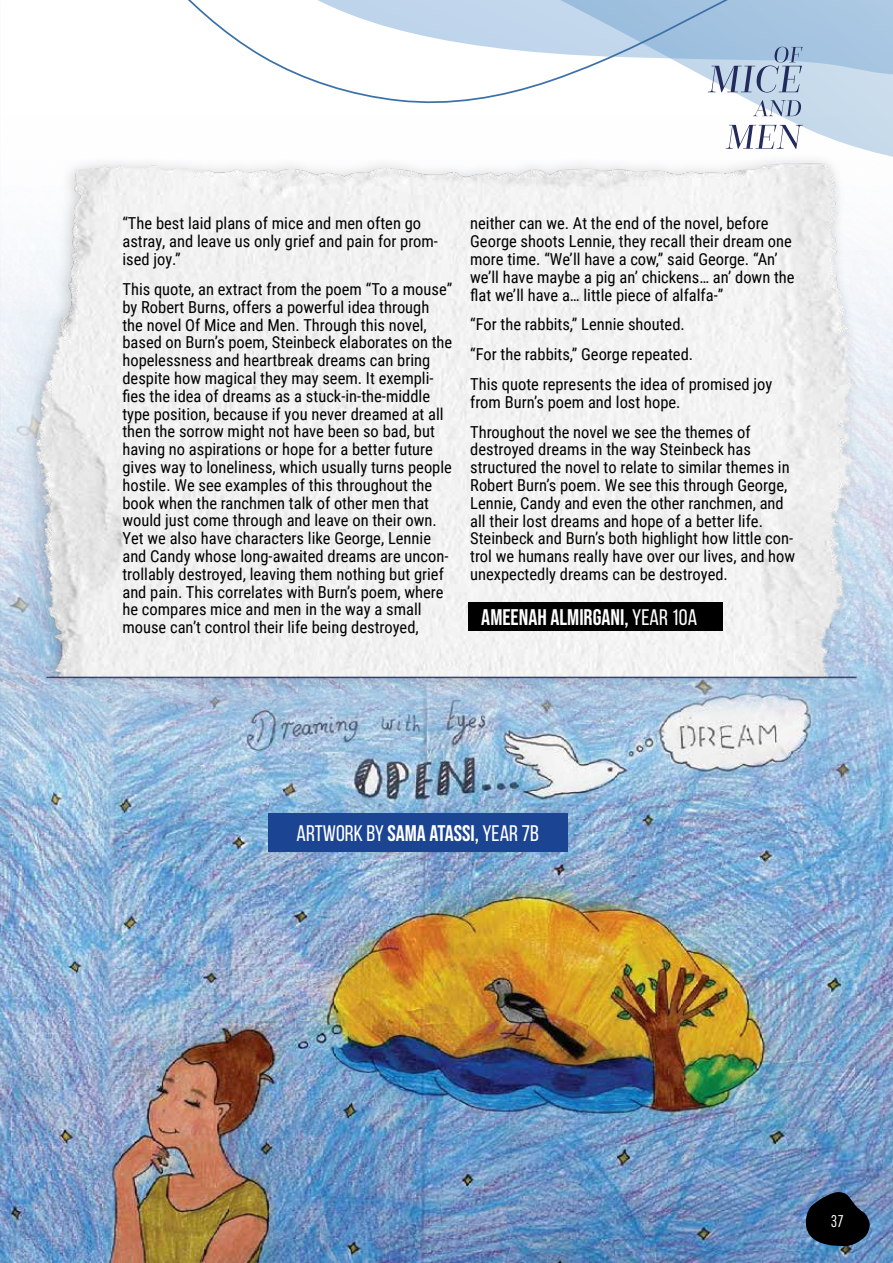
<style>
.page{position:relative;width:893px;height:1263px;background:#fff}
.page>*{position:absolute;margin:0;border:0;box-sizing:border-box;transform-origin:0 0}
.t1{font:22.5px "Bebas Neue";color:#fff}
.t2{font:22.5px "Bebas Neue";color:#fff}
.t3{font:16.5px/17.9px "Roboto Condensed";color:#000}
.t4{font:300 condensed 15.75px "Futura";color:#fff}
.s1{font-style:inherit}
</style>
<div class="page">
<img style="left:0;top:723px;width:98px;height:472px">
<img style="left:98px;top:723px;width:795px;height:540px">
<img style="left:0;top:264px;width:893px;height:459px">
<div style="left:20px;top:152px;width:843px;height:540px;background:#000;opacity:.2"></div>
<img style="left:0;top:152px;width:880px;height:524px">
<div style="left:468px;top:602px;width:255px;height:28px;background:#000"></div>
<div style="left:268px;top:813px;width:300px;height:38px;background:#1b4493"></div>
<svg style="left:236px;top:0;width:657px;height:182px"></svg>
<svg style="left:188px;top:0;width:576px;height:106px"></svg>
<svg style="left:726px;top:125px;width:77px;height:24px"></svg>
<svg style="left:753px;top:100px;width:48px;height:16px"></svg>
<svg style="left:708px;top:47px;width:95px;height:46px;background:#a3b7d1"></svg>
<hr style="left:47px;top:677px;width:810px;height:1px;background:#565b82">
<svg style="left:802px;top:1191px;width:68px;height:55px;background:#232e3d"></svg>
<img style="left:0;top:1195px;width:151px;height:68px">
<p class="t3" style="left:122px;top:214px;width:317px">“The best laid plans of mice and men often go astray, and leave us only grief and pain for prom&shy;ised joy.”</p>
<p class="t3" style="left:122px;top:279px;width:331px">This quote, an extract from the poem “To a mouse” by Robert Burns, offers a powerful idea through the novel Of Mice and Men. Through this novel, based on Burn’s poem, Steinbeck elaborates on the hopelessness and heartbreak dreams can bring despite how magical they may seem. It exempli&shy;fies the idea of dreams as a stuck-in-the-middle type position, because if you never dreamed at all then the sorrow might not have been so bad, but having no aspirations or hope for a better future gives way to loneliness, which usually turns people hostile. We see examples of this throughout the book when the ranchmen talk of other men that would just come through and leave on their own.<br>Yet we also have characters like George, Lennie and Candy whose long-awaited dreams are uncon&shy;trollably destroyed, leaving them nothing but grief and pain. This correlates with Burn’s poem, where he compares mice and men in the way a small mouse can’t control their life being destroyed,</p>
<p class="t3" style="left:470px;top:214px;width:326px">neither can we. At the end of the novel, before George shoots Lennie, they recall their dream one more time. “We’ll have a cow,” said George. “An’ we’ll have maybe a pig an’ chickens… an’ down the flat we’ll have a… little piece of alfalfa-”</p>
<p class="t3" style="left:470px;top:309px;width:304px;line-height:29.8px">“For the rabbits,” Lennie shouted.<br>“For the rabbits,” George repeated.<br>This quote represents the idea of promised joy</p>
<p class="t3" style="left:470px;top:386px;width:282px;line-height:29.8px">from Burn’s poem and lost hope.<br>Throughout the novel we see the themes of</p>
<p class="t3" style="left:470px;top:440px;width:327px">destroyed dreams in the way Steinbeck has structured the novel to relate to similar themes in Robert Burn’s poem. We see this through George, Lennie, Candy and even the other ranchmen, and all their lost dreams and hope of a better life.<br>Steinbeck and Burn’s both highlight how little con&shy;trol we humans really have over our lives, and how unexpectedly dreams can be destroyed.</p>
<h1 class="t2" style="left:481px;top:604px;width:217px">AMEENAH ALMIRGANI, <span class="s1">YEAR 10A</span></h1>
<h1 class="t1" style="left:296px;top:821px;width:244px">ARTWORK BY <span class="s1">SAMA ATASSI,</span> YEAR 7B</h1>
<p class="t4" style="left:831px;top:1212px;width:15px">37</p>
</div>
